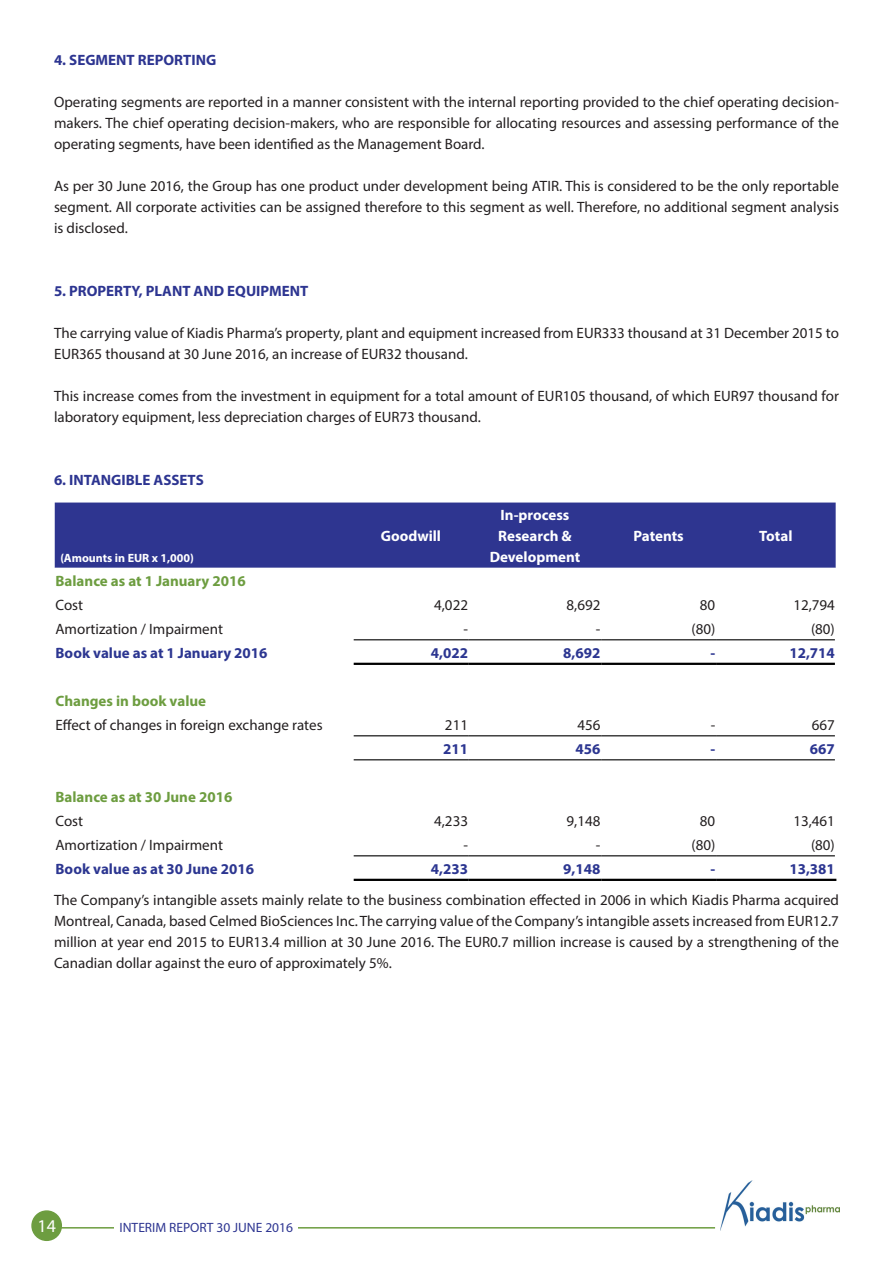
<style>
.page{position:relative;width:893px;height:1263px;background:#fff}
.page>*{position:absolute;margin:0;border:0;box-sizing:border-box;transform-origin:0 0}
.t1{font:18px "Myriad Pro";color:#fff}
.t2{font:15px/21px "Myriad Pro";color:#231f20;text-align:justify}
.t3{font:700 15px "Myriad Pro";color:#2c3691}
.t4{font:700 15px "Myriad Pro";color:#2d3591}
.t5{font:700 15px "Myriad Pro";color:#6d9d40}
.t6{font:700 15px/21px "Myriad Pro";color:#fff;text-align:center}
.t7{font:13.5px "Myriad Pro";color:#2d3591}
.t8{font:700 12px "Myriad Pro";color:#fff}
</style>
<div class="page">
<hr style="left:47px;top:1227px;width:668px;height:1px;background:#6d9d40">
<div style="left:114px;top:1215px;width:184px;height:21px;background:#fff"></div>
<div style="left:32px;top:1211px;width:29px;height:29px;background:#6d9d40;border-radius:50%"></div>
<div style="left:31px;top:1210px;width:31px;height:31px;border:2px solid #6d9d40;border-radius:50%"></div>
<img style="left:720px;top:1181px;width:119px;height:49px">
<div style="left:55px;top:502px;width:781px;height:66px;background:#2e3590"></div>
<svg style="left:353px;top:639px;width:483px;height:241px"></svg>
<hr style="left:354px;top:639px;width:115px;height:1px;background:#000">
<hr style="left:469px;top:639px;width:132px;height:1px;background:#000">
<hr style="left:601px;top:639px;width:115px;height:1px;background:#000">
<hr style="left:716px;top:639px;width:119px;height:1px;background:#000">
<hr style="left:354px;top:663px;width:115px;height:2px;background:#000">
<hr style="left:469px;top:663px;width:132px;height:2px;background:#000">
<hr style="left:601px;top:663px;width:115px;height:2px;background:#000">
<hr style="left:716px;top:663px;width:119px;height:2px;background:#000">
<hr style="left:354px;top:735px;width:115px;height:1px;background:#000">
<hr style="left:469px;top:735px;width:132px;height:1px;background:#000">
<hr style="left:601px;top:735px;width:115px;height:1px;background:#000">
<hr style="left:716px;top:735px;width:119px;height:1px;background:#000">
<hr style="left:354px;top:759px;width:115px;height:1px;background:#000">
<hr style="left:469px;top:759px;width:132px;height:1px;background:#000">
<hr style="left:601px;top:759px;width:115px;height:1px;background:#000">
<hr style="left:716px;top:759px;width:119px;height:1px;background:#000">
<hr style="left:354px;top:855px;width:115px;height:1px;background:#000">
<hr style="left:469px;top:855px;width:132px;height:1px;background:#000">
<hr style="left:601px;top:855px;width:115px;height:1px;background:#000">
<hr style="left:716px;top:855px;width:119px;height:1px;background:#000">
<hr style="left:354px;top:879px;width:115px;height:2px;background:#000">
<hr style="left:469px;top:879px;width:132px;height:2px;background:#000">
<hr style="left:601px;top:879px;width:115px;height:2px;background:#000">
<hr style="left:716px;top:879px;width:120px;height:2px;background:#000">
<p class="t4" style="left:54px;top:50px;width:164px">4. SEGMENT REPORTING</p>
<p class="t2" style="left:54px;top:91px;width:786px">Operating segments are reported in a manner consistent with the internal reporting provided to the chief operating decision&shy;makers. The chief operating decision-makers, who are responsible for allocating resources and assessing performance of the operating segments, have been identified as the Management Board.</p>
<p class="t2" style="left:54px;top:175px;width:787px">As per 30 June 2016, the Group has one product under development being ATIR. This is considered to be the only reportable segment. All corporate activities can be assigned therefore to this segment as well. Therefore, no additional segment analysis is disclosed.</p>
<p class="t4" style="left:54px;top:281px;width:256px">5. PROPERTY, PLANT AND EQUIPMENT</p>
<p class="t2" style="left:54px;top:322px;width:786px">The carrying value of Kiadis Pharma’s property, plant and equipment increased from EUR333 thousand at 31 December 2015 to<br>EUR365 thousand at 30 June 2016, an increase of EUR32 thousand.</p>
<p class="t2" style="left:54px;top:385px;width:786px">This increase comes from the investment in equipment for a total amount of EUR105 thousand, of which EUR97 thousand for laboratory equipment, less depreciation charges of EUR73 thousand.</p>
<p class="t4" style="left:54px;top:470px;width:151px">6. INTANGIBLE ASSETS</p>
<p class="t8" style="left:60px;top:550px;width:135px">(Amounts in EUR x 1,000)</p>
<p class="t6" style="left:381px;top:525px;width:62px">Goodwill</p>
<p class="t6" style="left:490px;top:504px;width:92px">In-process<br>Research &amp;<br>Development</p>
<p class="t6" style="left:633px;top:525px;width:52px">Patents</p>
<p class="t6" style="left:759px;top:525px;width:35px">Total</p>
<p class="t5" style="left:56px;top:571px;width:192px">Balance as at 1 January 2016</p>
<p class="t2" style="left:56px;top:594px;width:29px">Cost</p>
<p class="t2" style="left:434px;top:594px;width:35px">4,022</p>
<p class="t2" style="left:567px;top:594px;width:35px">8,692</p>
<p class="t2" style="left:700px;top:594px;width:17px">80</p>
<p class="t2" style="left:793px;top:594px;width:43px">12,794</p>
<p class="t2" style="left:56px;top:618px;width:169px">Amortization / Impairment</p>
<p class="t2" style="left:463px;top:618px;width:6px">-</p>
<p class="t2" style="left:596px;top:618px;width:6px">-</p>
<p class="t2" style="left:691px;top:618px;width:25px">(80)</p>
<p class="t2" style="left:811px;top:618px;width:25px">(80)</p>
<p class="t3" style="left:56px;top:643px;width:214px">Book value as at 1 January 2016</p>
<p class="t3" style="left:431px;top:643px;width:39px">4,022</p>
<p class="t3" style="left:563px;top:643px;width:39px">8,692</p>
<p class="t3" style="left:710px;top:643px;width:6px">-</p>
<p class="t3" style="left:789px;top:643px;width:47px">12,714</p>
<p class="t5" style="left:56px;top:691px;width:152px">Changes in book value</p>
<p class="t2" style="left:56px;top:714px;width:269px">Effect of changes in foreign exchange rates</p>
<p class="t2" style="left:445px;top:714px;width:25px">211</p>
<p class="t2" style="left:577px;top:714px;width:25px">456</p>
<p class="t2" style="left:711px;top:714px;width:6px">-</p>
<p class="t2" style="left:812px;top:714px;width:25px">667</p>
<p class="t3" style="left:443px;top:739px;width:26px">211</p>
<p class="t3" style="left:575px;top:739px;width:26px">456</p>
<p class="t3" style="left:710px;top:739px;width:6px">-</p>
<p class="t3" style="left:810px;top:739px;width:26px">667</p>
<p class="t5" style="left:56px;top:787px;width:178px">Balance as at 30 June 2016</p>
<p class="t2" style="left:56px;top:810px;width:29px">Cost</p>
<p class="t2" style="left:434px;top:810px;width:35px">4,233</p>
<p class="t2" style="left:567px;top:810px;width:35px">9,148</p>
<p class="t2" style="left:700px;top:810px;width:17px">80</p>
<p class="t2" style="left:793px;top:810px;width:43px">13,461</p>
<p class="t2" style="left:56px;top:834px;width:169px">Amortization / Impairment</p>
<p class="t2" style="left:463px;top:834px;width:6px">-</p>
<p class="t2" style="left:596px;top:834px;width:6px">-</p>
<p class="t2" style="left:691px;top:834px;width:25px">(80)</p>
<p class="t2" style="left:811px;top:834px;width:25px">(80)</p>
<p class="t3" style="left:56px;top:859px;width:200px">Book value as at 30 June 2016</p>
<p class="t3" style="left:431px;top:859px;width:39px">4,233</p>
<p class="t3" style="left:563px;top:859px;width:39px">9,148</p>
<p class="t3" style="left:710px;top:859px;width:6px">-</p>
<p class="t3" style="left:789px;top:859px;width:47px">13,381</p>
<p class="t2" style="left:54px;top:889px;width:786px">The Company’s intangible assets mainly relate to the business combination effected in 2006 in which Kiadis Pharma acquired Montreal, Canada, based Celmed BioSciences Inc. The carrying value of the Company’s intangible assets increased from EUR12.7 million at year end 2015 to EUR13.4 million at 30 June 2016. The EUR0.7 million increase is caused by a strengthening of the Canadian dollar against the euro of approximately 5%.</p>
<p class="t1" style="left:37px;top:1215px;width:20px">14</p>
<p class="t7" style="left:120px;top:1219px;width:175px">INTERIM REPORT 30 JUNE 2016</p>
</div>
